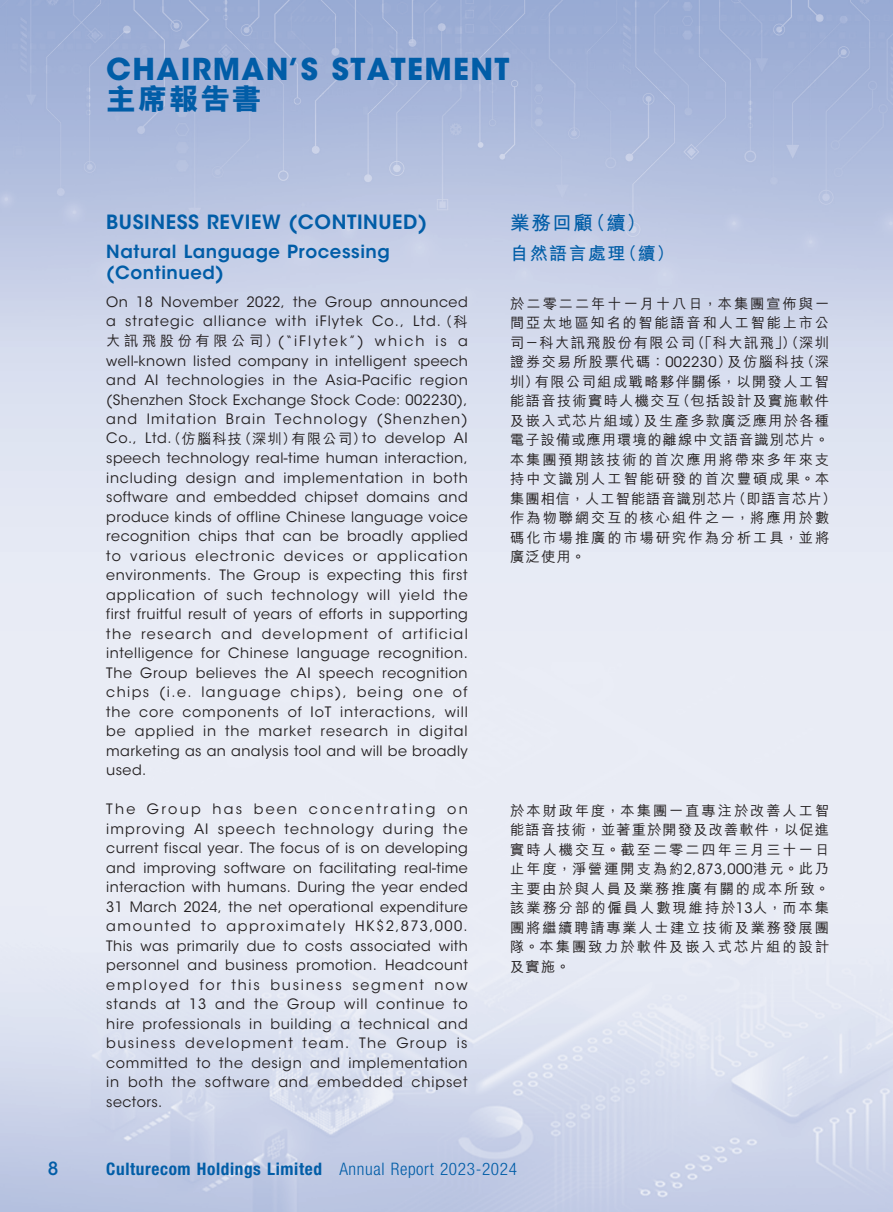
<style>
.page{position:relative;width:893px;height:1212px;background:#fff}
.page>*{position:absolute;margin:0;border:0;box-sizing:border-box;transform-origin:0 0}
.t1{font:700 30px "ITC Avant Garde Std";letter-spacing:.045em;color:#015da7}
.t2{font:800 30px "M Hei HK";letter-spacing:.045em;color:#015da7}
.t3{font:600 19.5px "ITC Avant Garde Std";letter-spacing:.03em;color:#015da7}
.t4{font:700 19.5px "M Hei HK";color:#015da7}
.t5{font:600 18px/21px "ITC Avant Garde Std";letter-spacing:.03em;color:#015da7}
.t6{font:700 18px "M Hei HK";letter-spacing:.08em;color:#015da7}
.t7{font:500 18px "ITC Avant Garde Std";color:#015da7}
.t8{font:700 condensed 17.25px "Helvetica Neue LT Std";letter-spacing:.035em;color:#015da7}
.t9{font:14.25px/19.5px "ITC Avant Garde Std";letter-spacing:.06em;color:#231f20;text-align:justify}
.t10{font:500 14.25px/19.5px "M Hei HK";letter-spacing:.105em;color:#231f20}
.t11{font:500 14.25px/19.5px "M Hei HK";letter-spacing:.125em;color:#231f20;text-align:justify}
.s1{font-family:"M Hei HK";font-weight:500}
.s2{font-family:"ITC Avant Garde Std";font-weight:400}
.s3{font-weight:300}
</style>
<div class="page">
<img style="left:0;top:0;width:893px;height:1212px">
<h1 class="t1" style="left:106px;top:50px;width:405px">CHAIRMAN’S STATEMENT</h1>
<h1 class="t2" style="left:106px;top:84px;width:157px">主席報告書</h1>
<h2 class="t3" style="left:106px;top:209px;width:322px">BUSINESS REVIEW (CONTINUED)</h2>
<p class="t5" style="left:106px;top:241px;width:285px">Natural Language Processing (Continued)</p>
<p class="t9" style="left:106px;top:293px;width:363px">On 18 November 2022, the Group announced a strategic alliance with iFlytek Co., Ltd.<span class="s1">（科大訊飛股份有限公司）</span>(“iFlytek”) which is a well-known listed company in intelligent speech and AI technologies in the Asia-Pacific region (Shenzhen Stock Exchange Stock Code: 002230), and Imitation Brain Technology (Shenzhen)<br>Co., Ltd.<span class="s1">（仿腦科技（深圳）有限公司）</span>to develop AI</p>
<p class="t9" style="left:106px;top:449px;width:363px">speech technology real-time human interaction, including design and implementation in both software and embedded chipset domains and produce kinds of offline Chinese language voice recognition chips that can be broadly applied to various electronic devices or application environments. The Group is expecting this first application of such technology will yield the first fruitful result of years of efforts in supporting the research and development of artificial intelligence for Chinese language recognition.<br>The Group believes the AI speech recognition chips (i.e. language chips), being one of the core components of IoT interactions, will be applied in the market research in digital marketing as an analysis tool and will be broadly used.</p>
<p class="t9" style="left:106px;top:799px;width:363px">The Group has been concentrating on improving AI speech technology during the current fiscal year. The focus of is on developing and improving software on facilitating real-time interaction with humans. During the year ended 31 March 2024, the net operational expenditure amounted to approximately HK$2,873,000.<br>This was primarily due to costs associated with personnel and business promotion. Headcount employed for this business segment now stands at 13 and the Group will continue to hire professionals in building a technical and business development team. The Group is committed to the design and implementation in both the software and embedded chipset sectors.</p>
<h2 class="t4" style="left:510px;top:209px;width:137px">業務回顧（續）</h2>
<p class="t6" style="left:510px;top:240px;width:166px">自然語言處理（續）</p>
<p class="t10" style="left:510px;top:292px;width:327px">於二零二二年十一月十八日，本集團宣佈與一間亞太地區知名的智能語音和人工智能上市公司－科大訊飛股份有限公司（「科大訊飛」）（深圳證券交易所股票代碼：<span class="s2">002230</span>）及仿腦科技（深圳）有限公司組成戰略夥伴關係，以開發人工智能語音技術實時人機交互（包括設計及實施軟件及嵌入式芯片組域）及生產多款廣泛應用於各種電子設備或應用環境的離線中文語音識別芯片。本集團預期該技術的首次應用將帶來多年來支持中文識別人工智能研發的首次豐碩成果。本集團相信，人工智能語音識別芯片（即語言芯片）作為物聯網交互的核心組件之一，將應用於數碼化市場推廣的市場研究作為分析工具，並將廣泛使用。</p>
<p class="t11" style="left:510px;top:799px;width:320px">於本財政年度，本集團一直專注於改善人工智能語音技術，並著重於開發及改善軟件，以促進實時人機交互。截至二零二四年三月三十一日止年度，淨營運開支為約<span class="s2">2,873,000</span>港元。此乃主要由於與人員及業務推廣有關的成本所致。該業務分部的僱員人數現維持於<span class="s2">13</span>人，而本集團將繼續聘請專業人士建立技術及業務發展團隊。本集團致力於軟件及嵌入式芯片組的設計及實施。</p>
<p class="t7" style="left:48px;top:1158px;width:12px">8</p>
<p class="t8" style="left:106px;top:1158px;width:412px">Culturecom Holdings Limited <span class="s3">Annual Report 2023-2024</span></p>
</div>
